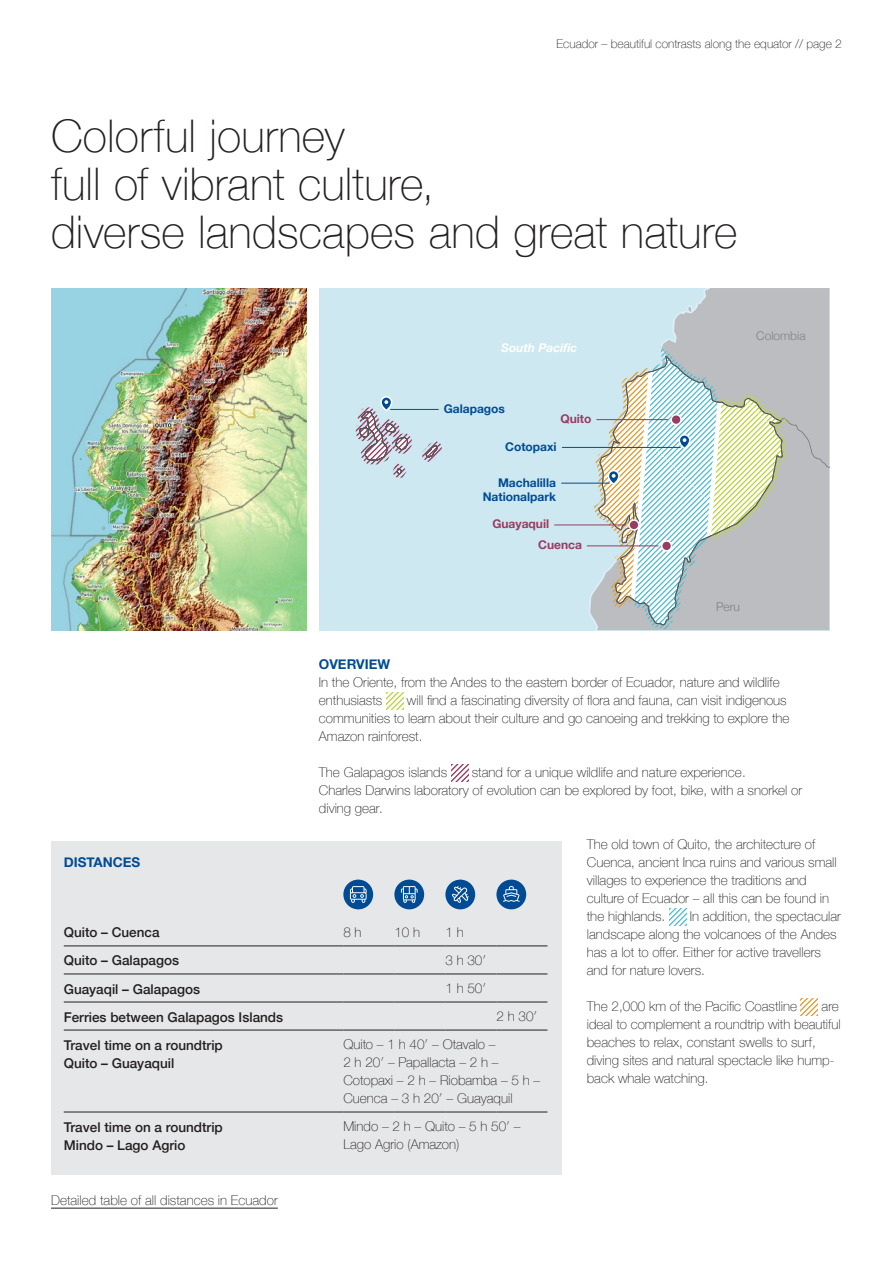
<style>
.page{position:relative;width:893px;height:1263px;background:#fff}
.page>*{position:absolute;margin:0;border:0;box-sizing:border-box;transform-origin:0 0}
.t1{font:100 45px/48px "Helvetica Neue";letter-spacing:.005em;color:#231f20}
.t2{font:100 13.5px/18px "Helvetica Neue";color:#231f20}
.t3{font:500 13.5px/18px "Helvetica Neue";color:#231f20}
.t4{font:700 13.5px "Helvetica Neue";color:#014b94}
.t5{font:100 12px "Helvetica Neue";color:#231f20}
.t6{font:700 12px/13.6px "Helvetica Neue";color:#014b94;text-align:right}
.t7{font:700 12px/21px "Helvetica Neue";color:#983c61}
.t8{font:300 12px "Helvetica Neue";color:#808285}
.t9{font:italic 700 12px "Helvetica Neue";color:#fff}
</style>
<div class="page">
<svg style="left:386px;top:692px;width:17px;height:17px"></svg>
<svg style="left:451px;top:764px;width:17px;height:17px"></svg>
<svg style="left:669px;top:908px;width:17px;height:17px"></svg>
<svg style="left:801px;top:998px;width:17px;height:17px"></svg>
<div style="left:319px;top:288px;width:275px;height:342px;background:#cde8f0"></div>
<div style="left:359px;top:355px;width:235px;height:271px;background:#cde8f0"></div>
<svg style="left:356px;top:395px;width:86px;height:83px;background:#c1ced9"></svg>
<hr style="left:391px;top:409px;width:47px;height:1px;background:#014b94">
<hr style="left:562px;top:483px;width:47px;height:1px;background:#014b94">
<svg style="left:594px;top:288px;width:235px;height:342px"></svg>
<hr style="left:562px;top:447px;width:118px;height:1px;background:#014b94">
<div style="left:670px;top:414px;width:12px;height:11px;border:3px solid #fff;border-radius:50%"></div>
<div style="left:672px;top:415px;width:8px;height:9px;background:#983c61;border-radius:50%"></div>
<hr style="left:597px;top:419px;width:71px;height:1px;background:#983c61">
<div style="left:628px;top:519px;width:12px;height:12px;border:3px solid #fff;border-radius:50%"></div>
<div style="left:630px;top:521px;width:8px;height:8px;background:#983c61;border-radius:50%"></div>
<hr style="left:555px;top:525px;width:70px;height:1px;background:#983c61">
<div style="left:661px;top:540px;width:11px;height:11px;border:3px solid #fff;border-radius:50%"></div>
<div style="left:662px;top:542px;width:9px;height:8px;background:#983c61;border-radius:50%"></div>
<hr style="left:587px;top:545px;width:71px;height:1px;background:#983c61">
<img style="left:51px;top:288px;width:255px;height:342px">
<div style="left:51px;top:841px;width:510px;height:334px;background:#e6e7e9"></div>
<hr style="left:64px;top:946px;width:279px;height:1px;background:#231f20">
<hr style="left:343px;top:946px;width:51px;height:1px;background:#231f20">
<hr style="left:394px;top:946px;width:51px;height:1px;background:#231f20">
<hr style="left:445px;top:946px;width:51px;height:1px;background:#231f20">
<hr style="left:496px;top:946px;width:51px;height:1px;background:#231f20">
<hr style="left:64px;top:974px;width:279px;height:1px;background:#231f20">
<hr style="left:343px;top:974px;width:51px;height:1px;background:#231f20">
<hr style="left:394px;top:974px;width:51px;height:1px;background:#231f20">
<hr style="left:445px;top:974px;width:51px;height:1px;background:#231f20">
<hr style="left:496px;top:974px;width:51px;height:1px;background:#231f20">
<hr style="left:64px;top:1002px;width:279px;height:1px;background:#231f20">
<hr style="left:343px;top:1002px;width:51px;height:1px;background:#231f20">
<hr style="left:394px;top:1002px;width:51px;height:1px;background:#231f20">
<hr style="left:445px;top:1002px;width:51px;height:1px;background:#231f20">
<hr style="left:496px;top:1002px;width:51px;height:1px;background:#231f20">
<hr style="left:64px;top:1030px;width:279px;height:1px;background:#231f20">
<hr style="left:343px;top:1030px;width:51px;height:1px;background:#231f20">
<hr style="left:394px;top:1030px;width:51px;height:1px;background:#231f20">
<hr style="left:445px;top:1030px;width:51px;height:1px;background:#231f20">
<hr style="left:496px;top:1030px;width:51px;height:1px;background:#231f20">
<hr style="left:64px;top:1112px;width:279px;height:1px;background:#231f20">
<hr style="left:343px;top:1112px;width:51px;height:1px;background:#231f20">
<hr style="left:394px;top:1112px;width:51px;height:1px;background:#231f20">
<hr style="left:445px;top:1112px;width:51px;height:1px;background:#231f20">
<hr style="left:496px;top:1112px;width:51px;height:1px;background:#231f20">
<div style="left:343px;top:879px;width:30px;height:30px;background:#014b94;border-radius:50%"></div>
<svg style="left:350px;top:886px;width:17px;height:17px"></svg>
<div style="left:394px;top:879px;width:30px;height:30px;background:#014b94;border-radius:50%"></div>
<svg style="left:401px;top:886px;width:17px;height:17px"></svg>
<div style="left:445px;top:879px;width:30px;height:30px;background:#014b94;border-radius:50%"></div>
<svg style="left:452px;top:886px;width:17px;height:17px"></svg>
<div style="left:496px;top:879px;width:30px;height:30px;background:#014b94;border-radius:50%"></div>
<svg style="left:503px;top:886px;width:17px;height:16px"></svg>
<hr style="left:51px;top:1208px;width:227px;height:1px;background:#231f20">
<p class="t5" style="left:557px;top:34px;width:287px">Ecuador – beautiful contrasts along the equator // page 2</p>
<h1 class="t1" style="left:51px;top:110px;width:688px">Colorful journey<br>full of vibrant culture,<br>diverse landscapes and great nature</h1>
<p class="t9" style="left:501px;top:338px;width:78px">South Pacific</p>
<p class="t6" style="left:444px;top:402px;width:63px">Galapagos</p>
<p class="t7" style="left:560px;top:409px;width:33px">Quito</p>
<p class="t6" style="left:505px;top:440px;width:53px">Cotopaxi</p>
<p class="t6" style="left:483px;top:476px;width:75px">Machalilla<br>Nationalpark</p>
<p class="t7" style="left:538px;top:514px;width:45px;text-indent:-46px">Guayaquil<br>Cuenca</p>
<p class="t8" style="left:756px;top:326px;width:51px">Colombia</p>
<p class="t8" style="left:716px;top:597px;width:26px">Peru</p>
<p class="t4" style="left:319px;top:653px;width:73px">OVERVIEW</p>
<p class="t2" style="left:319px;top:672px;width:462px">In the Oriente, from the Andes to the eastern border of Ecuador, nature and wildlife enthusiasts</p>
<p class="t2" style="left:319px;top:690px;width:472px;text-indent:88px">will find a fascinating diversity of flora and fauna, can visit indigenous communities to learn about their culture and go canoeing and trekking to explore the<br>Amazon rainforest.</p>
<p class="t2" style="left:319px;top:762px;width:130px">The Galapagos islands</p>
<p class="t2" style="left:319px;top:762px;width:485px;text-indent:153px">stand for a unique wildlife and nature experience.<br>Charles Darwins laboratory of evolution can be explored by foot, bike, with a snorkel or diving gear.</p>
<p class="t2" style="left:587px;top:834px;width:251px">The old town of Quito, the architecture of Cuenca, ancient Inca ruins and various small villages to experience the traditions and culture of Ecuador – all this can be found in the highlands.</p>
<p class="t4" style="left:64px;top:852px;width:78px">DISTANCES</p>
<p class="t2" style="left:587px;top:906px;width:256px;text-indent:103px">In addition, the spectacular landscape along the volcanoes of the Andes has a lot to offer. Either for active travellers and for nature lovers.</p>
<p class="t2" style="left:587px;top:996px;width:212px">The 2,000 km of the Pacific Coastline</p>
<p class="t3" style="left:64px;top:922px;width:97px">Quito – Cuenca</p>
<p class="t2" style="left:343px;top:923px;width:20px">8 h</p>
<p class="t2" style="left:394px;top:923px;width:27px">10 h</p>
<p class="t2" style="left:445px;top:923px;width:20px">1 h</p>
<p class="t3" style="left:64px;top:950px;width:117px">Quito – Galapagos</p>
<p class="t2" style="left:445px;top:951px;width:42px">3 h 30′</p>
<p class="t3" style="left:64px;top:978px;width:138px">Guayaqil – Galapagos</p>
<p class="t2" style="left:445px;top:979px;width:42px">1 h 50′</p>
<p class="t3" style="left:64px;top:1007px;width:221px">Ferries between Galapagos Islands</p>
<p class="t2" style="left:496px;top:1007px;width:42px">2 h 30′</p>
<p class="t3" style="left:64px;top:1035px;width:161px">Travel time on a roundtrip<br>Quito – Guayaquil</p>
<p class="t2" style="left:343px;top:1035px;width:198px">Quito – 1 h 40′ – Otavalo –<br>2 h 20′ – Papallacta – 2 h –<br>Cotopaxi – 2 h – Riobamba – 5 h –<br>Cuenca – 3 h 20′ – Guayaquil</p>
<p class="t3" style="left:64px;top:1116px;width:161px">Travel time on a roundtrip<br>Mindo – Lago Agrio</p>
<p class="t2" style="left:343px;top:1117px;width:179px">Mindo – 2 h – Quito – 5 h 50′ –<br>Lago Agrio (Amazon)</p>
<p class="t2" style="left:587px;top:996px;width:255px;text-indent:235px">are ideal to complement a roundtrip with beautiful beaches to relax, constant swells to surf, diving sites and natural spectacle like hump&shy;back whale watching.</p>
<p class="t2" style="left:51px;top:1191px;width:228px">Detailed table of all distances in Ecuador</p>
</div>
